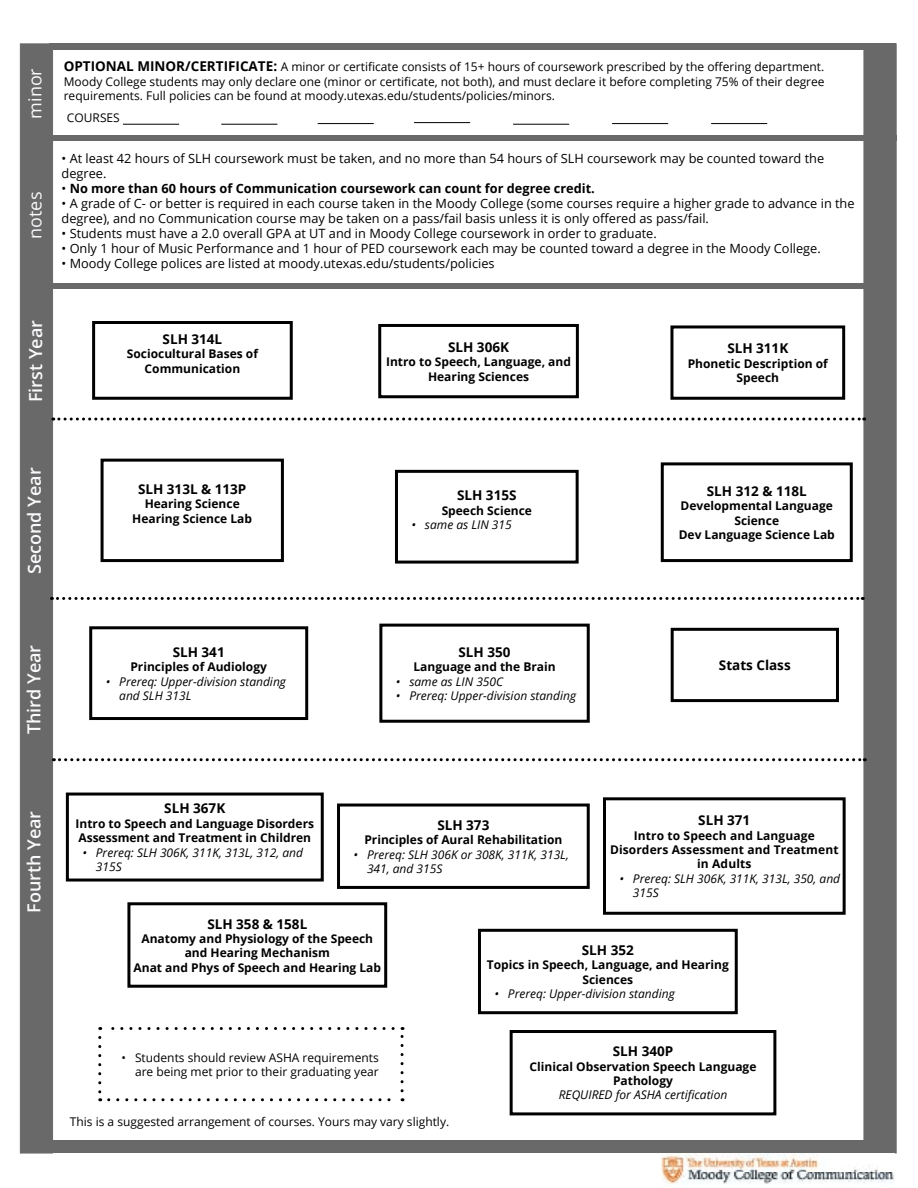
<style>
.page{position:relative;width:918px;height:1188px;background:#fff}
.page>*{position:absolute;margin:0;border:0;box-sizing:border-box;transform-origin:0 0}
.t1{font:600 18px "Open Sans";color:#f9f9fc}
.t2{font:18px "Open Sans";color:#f9f9fc}
.t3{font:700 13.5px "Open Sans";color:#000}
.t4{font:12.75px/15px "Open Sans";color:#000}
.t5{font:700 12.75px "Open Sans";color:#000}
.t6{font:700 12px/14.4px "Open Sans";color:#000;text-align:center}
.t7{font:12px/14.4px "Open Sans";color:#000;text-align:justify}
.t8{font:italic 12px/14.4px "Open Sans";color:#000}
.s1{font-weight:700;font-size:13.5px}
.s2{font-weight:400}
</style>
<div class="page">
<div style="left:49px;top:44px;width:847px;height:6px;background:#696969"></div>
<div style="left:20px;top:44px;width:33px;height:1109px;background:#696969"></div>
<div style="left:45px;top:136px;width:851px;height:5px;background:#696969"></div>
<div style="left:50px;top:284px;width:841px;height:5px;background:#696969"></div>
<div style="left:864px;top:44px;width:32px;height:1109px;background:#696969"></div>
<div style="left:29px;top:1141px;width:839px;height:12px;background:#696969"></div>
<hr style="left:221px;top:124px;width:56px;height:1px;background:#000">
<hr style="left:123px;top:124px;width:56px;height:1px;background:#000">
<hr style="left:414px;top:122px;width:56px;height:1px;background:#000">
<hr style="left:513px;top:124px;width:56px;height:1px;background:#000">
<hr style="left:318px;top:123px;width:56px;height:1px;background:#000">
<hr style="left:612px;top:123px;width:56px;height:1px;background:#000">
<hr style="left:711px;top:123px;width:56px;height:1px;background:#000">
<div style="left:92px;top:321px;width:201px;height:79px;border:3px solid #000"></div>
<div style="left:378px;top:324px;width:201px;height:74px;border:3px solid #000"></div>
<div style="left:670px;top:325px;width:175px;height:75px;border:3px solid #000"></div>
<div style="left:101px;top:459px;width:183px;height:103px;border:3px solid #000"></div>
<div style="left:395px;top:470px;width:184px;height:94px;border:3px solid #000"></div>
<div style="left:661px;top:462px;width:192px;height:100px;border:3px solid #000"></div>
<div style="left:89px;top:626px;width:219px;height:94px;border:3px solid #000"></div>
<div style="left:379px;top:624px;width:211px;height:99px;border:3px solid #000"></div>
<div style="left:671px;top:628px;width:168px;height:74px;border:3px solid #000"></div>
<div style="left:66px;top:793px;width:258px;height:89px;border:3px solid #000"></div>
<div style="left:337px;top:804px;width:253px;height:85px;border:3px solid #000"></div>
<div style="left:603px;top:797px;width:243px;height:118px;border:3px solid #000"></div>
<div style="left:127px;top:902px;width:260px;height:86px;border:3px solid #000"></div>
<svg style="left:98px;top:1037px;width:3px;height:64px"></svg>
<svg style="left:109px;top:1098px;width:294px;height:3px"></svg>
<svg style="left:401px;top:1027px;width:3px;height:64px"></svg>
<svg style="left:100px;top:1027px;width:293px;height:3px"></svg>
<div style="left:510px;top:1030px;width:266px;height:85px;border:3px solid #000"></div>
<img style="left:661px;top:1154px;width:233px;height:30px">
<div style="left:478px;top:929px;width:260px;height:85px;border:3px solid #000"></div>
<svg style="left:53px;top:418px;width:812px;height:3px"></svg>
<svg style="left:51px;top:597px;width:812px;height:3px"></svg>
<svg style="left:53px;top:758px;width:812px;height:3px"></svg>
<h1 class="t2" style="left:23px;top:119px;width:52px;rotate:-90deg">minor</h1>
<h1 class="t2" style="left:23px;top:239px;width:48px;rotate:-90deg">notes</h1>
<h1 class="t1" style="left:23px;top:402px;width:84px;rotate:-90deg">First Year</h1>
<p class="t7" style="left:64px;top:59px;width:762px"><span class="s1">OPTIONAL MINOR/CERTIFICATE:</span> A minor or certificate consists of 15+ hours of coursework prescribed by the offering department.<br>Moody College students may only declare one (minor or certificate, not both), and must declare it before completing 75% of their degree requirements. Full policies can be found at moody.utexas.edu/students/policies/minors.</p>
<p class="t7" style="left:67px;top:110px;width:54px">COURSES</p>
<p class="t4" style="left:62px;top:150px;width:764px">• At least 42 hours of SLH coursework must be taken, and no more than 54 hours of SLH coursework may be counted toward the degree.</p>
<p class="t5" style="left:62px;top:179px;width:535px"><span class="s2">•</span> No more than 60 hours of Communication coursework can count for degree credit.</p>
<p class="t4" style="left:62px;top:195px;width:795px">• A grade of C- or better is required in each course taken in the Moody College (some courses require a higher grade to advance in the degree), and no Communication course may be taken on a pass/fail basis unless it is only offered as pass/fail.</p>
<p class="t4" style="left:62px;top:225px;width:597px">• Students must have a 2.0 overall GPA at UT and in Moody College coursework in order to graduate.</p>
<p class="t4" style="left:62px;top:240px;width:761px">• Only 1 hour of Music Performance and 1 hour of PED coursework each may be counted toward a degree in the Moody College.</p>
<p class="t4" style="left:62px;top:255px;width:435px">• Moody College polices are listed at moody.utexas.edu/students/policies</p>
<p class="t3" style="left:163px;top:330px;width:61px">SLH 314L</p>
<p class="t6" style="left:127px;top:346px;width:133px">Sociocultural Bases of<br>Communication</p>
<p class="t3" style="left:448px;top:337px;width:62px">SLH 306K</p>
<p class="t6" style="left:386px;top:354px;width:186px">Intro to Speech, Language, and<br>Hearing Sciences</p>
<p class="t3" style="left:727px;top:339px;width:62px">SLH 311K</p>
<p class="t6" style="left:688px;top:356px;width:142px">Phonetic Description of<br>Speech</p>
<h1 class="t1" style="left:22px;top:574px;width:108px;rotate:-90deg">Second Year</h1>
<p class="t3" style="left:138px;top:479px;width:110px">SLH 313L &amp; 113P</p>
<p class="t6" style="left:132px;top:496px;width:121px">Hearing Science<br>Hearing Science Lab</p>
<p class="t3" style="left:457px;top:486px;width:61px">SLH 315S</p>
<p class="t6" style="left:442px;top:503px;width:92px">Speech Science</p>
<p class="t8" style="left:411px;top:517px;width:102px">• same as LIN 315</p>
<p class="t3" style="left:707px;top:481px;width:101px">SLH 312 &amp; 118L</p>
<p class="t6" style="left:679px;top:498px;width:158px">Developmental Language<br>Science<br>Dev Language Science Lab</p>
<h1 class="t1" style="left:22px;top:734px;width:91px;rotate:-90deg">Third Year</h1>
<h1 class="t1" style="left:22px;top:913px;width:104px;rotate:-90deg">Fourth Year</h1>
<p class="t3" style="left:173px;top:642px;width:54px">SLH 341</p>
<p class="t6" style="left:130px;top:659px;width:138px">Principles of Audiology</p>
<p class="t8" style="left:119px;top:674px;width:168px;text-indent:-14px">• Prereq: Upper-division standing and SLH 313L</p>
<p class="t3" style="left:164px;top:799px;width:62px">SLH 367K</p>
<p class="t6" style="left:76px;top:816px;width:240px;text-align:left">Intro to Speech and Language Disorders<br>Assessment and Treatment in Children</p>
<p class="t8" style="left:96px;top:845px;width:209px;text-indent:-14px">• Prereq: SLH 306K, 311K, 313L, 312, and<br>315S</p>
<p class="t3" style="left:459px;top:642px;width:54px">SLH 350</p>
<p class="t6" style="left:413px;top:659px;width:144px">Language and the Brain</p>
<p class="t8" style="left:396px;top:674px;width:109px">• same as LIN 350C</p>
<p class="t8" style="left:396px;top:688px;width:182px">• Prereq: Upper-division standing</p>
<p class="t3" style="left:719px;top:656px;width:73px">Stats Class</p>
<p class="t3" style="left:437px;top:815px;width:54px">SLH 373</p>
<p class="t6" style="left:364px;top:832px;width:199px">Principles of Aural Rehabilitation</p>
<p class="t8" style="left:367px;top:847px;width:203px;text-indent:-14px">• Prereq: SLH 306K or 308K, 311K, 313L,<br>341, and 315S</p>
<p class="t3" style="left:698px;top:811px;width:54px">SLH 371</p>
<p class="t6" style="left:610px;top:828px;width:230px">Intro to Speech and Language<br>Disorders Assessment and Treatment in Adults</p>
<p class="t8" style="left:633px;top:871px;width:209px;text-indent:-14px">• Prereq: SLH 306K, 311K, 313L, 350, and<br>315S</p>
<p class="t3" style="left:207px;top:914px;width:101px">SLH 358 &amp; 158L</p>
<p class="t6" style="left:134px;top:931px;width:249px">Anatomy and Physiology of the Speech and Hearing Mechanism<br>Anat and Phys of Speech and Hearing Lab</p>
<p class="t7" style="left:122px;top:1050px;width:259px;text-align:right">• Students should review ASHA requirements are being met prior to their graduating year</p>
<p class="t7" style="left:70px;top:1114px;width:381px">This is a suggested arrangement of courses. Yours may vary slightly.</p>
<p class="t3" style="left:582px;top:941px;width:54px">SLH 352</p>
<p class="t6" style="left:487px;top:958px;width:244px">Topics in Speech, Language, and Hearing<br>Sciences</p>
<p class="t8" style="left:494px;top:986px;width:182px">• Prereq: Upper-division standing</p>
<p class="t3" style="left:613px;top:1042px;width:62px">SLH 340P</p>
<p class="t6" style="left:530px;top:1059px;width:228px">Clinical Observation Speech Language<br>Pathology</p>
<p class="t8" style="left:559px;top:1088px;width:170px">REQUIRED for ASHA certification</p>
</div>
